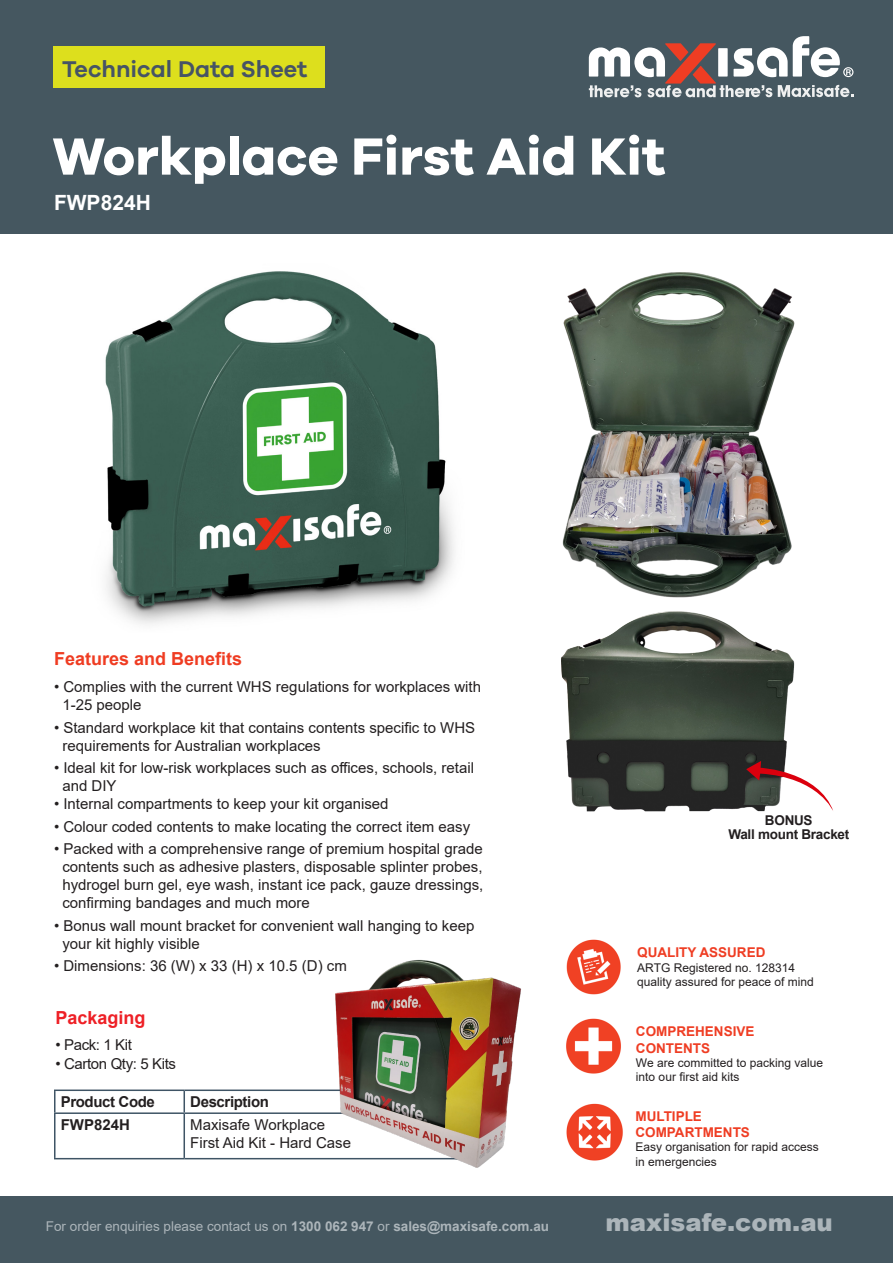
<style>
.page{position:relative;width:893px;height:1263px;background:#fff}
.page>*{position:absolute;margin:0;border:0;box-sizing:border-box;transform-origin:0 0}
.t1{font:700 54px "Galano Grotesque DEMO";color:#fff}
.t2{font:900 24.45px "Arial";color:#acb5ba}
.t3{font:600 23.55px "Galano Grotesque";color:#465465}
.t4{font:700 21px "Arial";color:#fff}
.t5{font:700 18px "Arial";color:#ef3c22}
.t6{font:700 18px "Arial";color:#ee2026}
.t7{font:15px/18px "Arial";color:#231f20}
.t8{font:700 15px "Arial";letter-spacing:-.025em;color:#231f20}
.t9{font:15px "Arial";letter-spacing:-.025em;color:#231f20}
.t10{font:700 15px "Arial";color:#231f20}
.t11{font:13.5px "Arial";color:#acb5ba}
.t12{font:700 13.5px/16.2px "Arial";color:#ef3d23}
.t13{font:700 13.5px/13.5px "Arial";letter-spacing:-.02em;color:#231f20;text-align:center}
.t14{font:12px/14.4px "Arial";color:#231f20}
.s1{font-weight:700}
</style>
<div class="page">
<img style="left:105px;top:271px;width:349px;height:353px">
<div style="left:0;top:0;width:893px;height:234px;background:#455760"></div>
<div style="left:0;top:1196px;width:893px;height:67px;background:#455760"></div>
<svg style="left:589px;top:36px;width:265px;height:61px"></svg>
<div style="left:53px;top:46px;width:272px;height:41px;background:#dddf1d"></div>
<img style="left:562px;top:272px;width:233px;height:326px">
<img style="left:561px;top:611px;width:234px;height:201px">
<svg style="left:746px;top:761px;width:87px;height:51px"></svg>
<hr style="left:54px;top:1089px;width:130px;height:2px;background:#3f5465">
<hr style="left:54px;top:1091px;width:2px;height:21px;background:#3f5465">
<hr style="left:184px;top:1089px;width:302px;height:2px;background:#3f5465">
<svg style="left:184px;top:1091px;width:1px;height:21px"></svg>
<hr style="left:54px;top:1112px;width:130px;height:2px;background:#3f5465">
<hr style="left:54px;top:1114px;width:2px;height:44px;background:#3f5465">
<hr style="left:184px;top:1112px;width:302px;height:2px;background:#3f5465">
<hr style="left:184px;top:1114px;width:1px;height:44px;background:#3f5465">
<hr style="left:54px;top:1158px;width:130px;height:1px;background:#3f5465">
<hr style="left:184px;top:1158px;width:302px;height:1px;background:#3f5465">
<img style="left:311px;top:960px;width:210px;height:208px">
<img style="left:566px;top:1103px;width:57px;height:58px">
<img style="left:566px;top:939px;width:55px;height:56px">
<img style="left:566px;top:1018px;width:55px;height:56px">
<p class="t3" style="left:62px;top:55px;width:247px">Technical Data Sheet</p>
<p class="t1" style="left:52px;top:133px;width:614px">Workplace First Aid Kit</p>
<p class="t4" style="left:54px;top:188px;width:98px">FWP824H</p>
<p class="t5" style="left:54px;top:646px;width:190px">Features and Benefits</p>
<p class="t7" style="left:54px;top:678px;width:429px">• Complies with the current WHS regulations for workplaces with</p>
<p class="t7" style="left:62px;top:696px;width:81px">1-25 people</p>
<p class="t7" style="left:62px;top:718px;width:414px;text-indent:-8px">• Standard workplace kit that contains contents specific to WHS requirements for Australian workplaces</p>
<p class="t7" style="left:62px;top:759px;width:413px;text-indent:-8px">• Ideal kit for low-risk workplaces such as offices, schools, retail and DIY</p>
<p class="t7" style="left:54px;top:795px;width:336px">• Internal compartments to keep your kit organised</p>
<p class="t7" style="left:54px;top:817px;width:418px">• Colour coded contents to make locating the correct item easy</p>
<p class="t7" style="left:62px;top:840px;width:423px;text-align:justify;text-indent:-8px">• Packed with a comprehensive range of premium hospital grade contents such as adhesive plasters, disposable splinter probes, hydrogel burn gel, eye wash, instant ice pack, gauze dressings, confirming bandages and much more</p>
<p class="t7" style="left:62px;top:916px;width:414px;text-indent:-8px">• Bonus wall mount bracket for convenient wall hanging to keep your kit highly visible</p>
<p class="t7" style="left:54px;top:957px;width:294px">• Dimensions: 36 (W) x 33 (H) x 10.5 (D) cm</p>
<p class="t6" style="left:55px;top:1005px;width:92px">Packaging</p>
<p class="t7" style="left:55px;top:1035px;width:78px">• Pack: 1 Kit</p>
<p class="t9" style="left:55px;top:1053px;width:122px">• Carton Qty: 5 Kits</p>
<p class="t8" style="left:61px;top:1091px;width:96px">Product Code</p>
<p class="t8" style="left:190px;top:1091px;width:80px">Description</p>
<p class="t10" style="left:61px;top:1114px;width:71px">FWP824H</p>
<p class="t7" style="left:190px;top:1116px;width:162px">Maxisafe Workplace<br>First Aid Kit - Hard Case</p>
<p class="t13" style="left:728px;top:814px;width:122px">BONUS<br>Wall mount Bracket</p>
<p class="t12" style="left:637px;top:944px;width:130px">QUALITY ASSURED</p>
<p class="t14" style="left:637px;top:960px;width:178px">ARTG Registered no. 128314 quality assured for peace of mind</p>
<p class="t12" style="left:636px;top:1024px;width:120px">COMPREHENSIVE<br>CONTENTS</p>
<p class="t14" style="left:636px;top:1055px;width:189px">We are committed to packing value into our first aid kits</p>
<p class="t12" style="left:635px;top:1108px;width:116px">MULTIPLE<br>COMPARTMENTS</p>
<p class="t14" style="left:635px;top:1140px;width:185px">Easy organisation for rapid access in emergencies</p>
<p class="t11" style="left:46px;top:1217px;width:505px">For order enquiries please contact us on <span class="s1">1300 062 947</span> or <span class="s1">sales@maxisafe.com.au</span></p>
<p class="t2" style="left:606px;top:1204px;width:229px">maxisafe.com.au</p>
</div>
